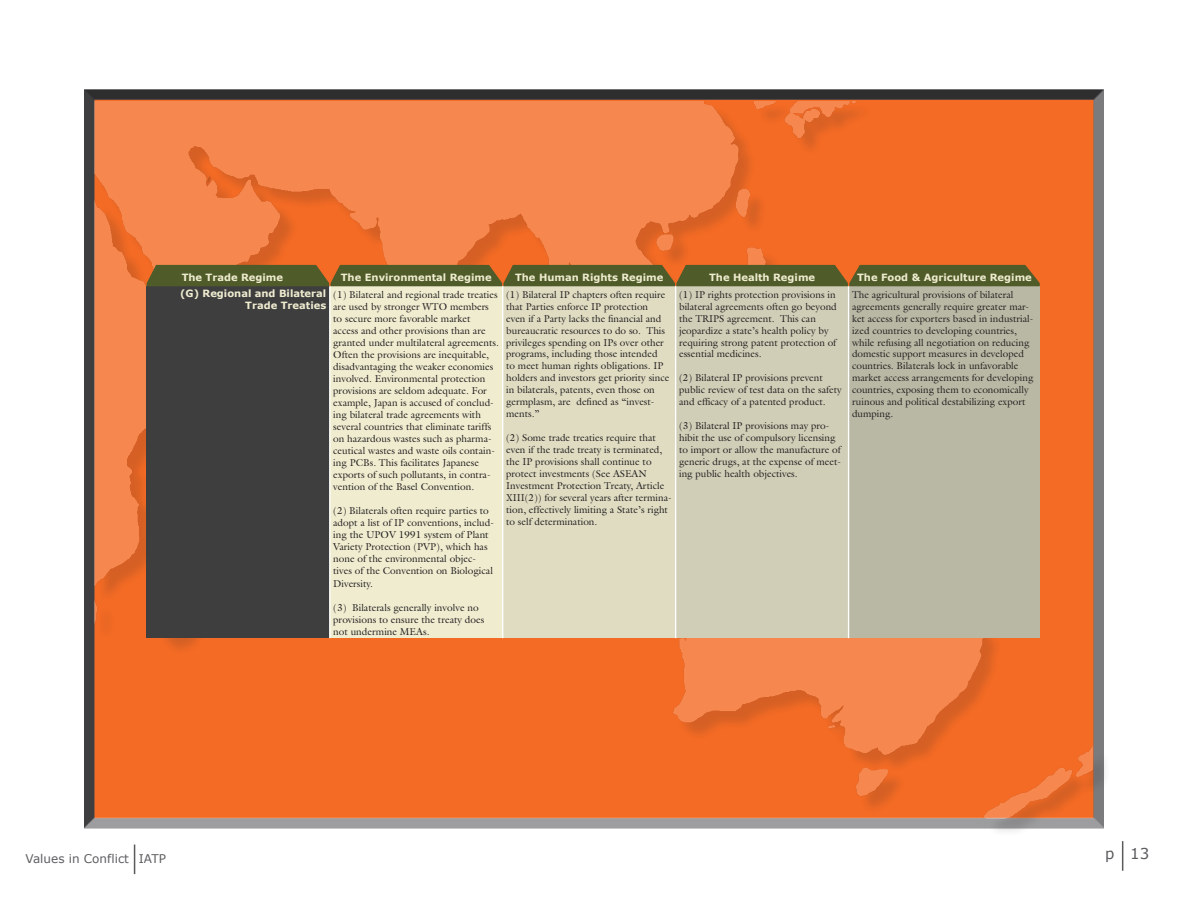
<style>
.page{position:relative;width:1188px;height:918px;background:#fff}
.page>*{position:absolute;margin:0;border:0;box-sizing:border-box;transform-origin:0 0}
.t1{font:15px "Verdana";color:#5a5a5d}
.t2{font:12px "Verdana";color:#5f5f62}
.t3{font:10.05px/12px "Galliard";color:#231f20}
.t4{font:700 10.05px/12px "Verdana";color:#efecd0;text-align:right}
</style>
<div class="page">
<div style="left:84px;top:89px;width:1021px;height:741px;background:#231f20;opacity:.75"></div>
<div style="left:97px;top:104px;width:1017px;height:736px;background:#231f20;opacity:.75"></div>
<img style="left:94px;top:101px;width:999px;height:717px">
<hr style="left:1122px;top:841px;width:1px;height:30px;background:#5a5a5d">
<hr style="left:134px;top:844px;width:1px;height:30px;background:#5a5a5d">
<div style="left:147px;top:286px;width:183px;height:352px;background:#3e3e3f"></div>
<div style="left:330px;top:286px;width:173px;height:352px;background:#efecd0"></div>
<div style="left:503px;top:286px;width:173px;height:352px;background:#dfdcc2"></div>
<div style="left:676px;top:286px;width:173px;height:352px;background:#d0ceb7"></div>
<div style="left:849px;top:286px;width:191px;height:352px;background:#b9b8a4"></div>
<hr style="left:502px;top:286px;width:1px;height:352px;background:#fff">
<hr style="left:675px;top:286px;width:1px;height:352px;background:#fff">
<hr style="left:848px;top:286px;width:1px;height:352px;background:#fff">
<hr style="left:329px;top:286px;width:1px;height:352px;background:#fff">
<div style="left:147px;top:265px;width:893px;height:21px;background:#4f5b28"></div>
<p class="t4" style="left:182px;top:271px;width:103px">The Trade Regime</p>
<p class="t4" style="left:341px;top:271px;width:153px">The Environmental Regime</p>
<p class="t4" style="left:515px;top:271px;width:150px">The Human Rights Regime</p>
<p class="t4" style="left:709px;top:271px;width:108px">The Health Regime</p>
<p class="t4" style="left:857px;top:271px;width:176px">The Food &amp; Agriculture Regime</p>
<p class="t4" style="left:180px;top:287px;width:148px">(G) Regional and Bilateral<br>Trade Treaties</p>
<p class="t3" style="left:333px;top:288px;width:167px">(1) Bilateral and regional trade treaties are used by stronger WTO members to secure more favorable market<br>access and other provisions than are granted under multilateral agreements.<br>Often the provisions are inequitable, disadvantaging the weaker economies involved. Environmental protection provisions are seldom adequate. For example, Japan is accused of conclud&shy;ing bilateral trade agreements with several countries that eliminate tariffs on hazardous wastes such as pharma&shy;ceutical wastes and waste oils contain&shy;ing PCBs. This facilitates Japanese exports of such pollutants, in contra&shy;vention of the Basel Convention.</p>
<p class="t3" style="left:333px;top:505px;width:162px">(2) Bilaterals often require parties to adopt a list of IP conventions, includ&shy;ing the UPOV 1991 system of Plant<br>Variety Protection (PVP), which has none of the environmental objec&shy;tives of the Convention on Biological<br>Diversity.</p>
<p class="t3" style="left:333px;top:601px;width:153px">(3) Bilaterals generally involve no provisions to ensure the treaty does not undermine MEAs.</p>
<p class="t3" style="left:506px;top:288px;width:165px">(1) Bilateral IP chapters often require that Parties enforce IP protection even if a Party lacks the financial and bureaucratic resources to do so. This privileges spending on IPs over other programs, including those intended<br>to meet human rights obligations. IP holders and investors get priority since in bilaterals, patents, even those on germplasm, are defined as “invest&shy;ments.”</p>
<p class="t3" style="left:506px;top:432px;width:167px">(2) Some trade treaties require that even if the trade treaty is terminated, the IP provisions shall continue to protect investments (See ASEAN Investment Protection Treaty, Article XIII(2)) for several years after termina&shy;tion, effectively limiting a State’s right to self determination.</p>
<p class="t3" style="left:679px;top:288px;width:159px">(1) IP rights protection provisions in bilateral agreements often go beyond the TRIPS agreement. This can jeopardize a state’s health policy by requiring strong patent protection of essential medicines.</p>
<p class="t3" style="left:679px;top:372px;width:164px">(2) Bilateral IP provisions prevent public review of test data on the safety and efficacy of a patented product.</p>
<p class="t3" style="left:679px;top:420px;width:163px">(3) Bilateral IP provisions may pro&shy;hibit the use of compulsory licensing to import or allow the manufacture of generic drugs, at the expense of meet&shy;ing public health objectives.</p>
<p class="t3" style="left:852px;top:288px;width:183px">The agricultural provisions of bilateral agreements generally require greater mar&shy;ket access for exporters based in industrial&shy;ized countries to developing countries, while refusing all negotiation on reducing domestic support measures in developed countries. Bilaterals lock in unfavorable market access arrangements for developing countries, exposing them to economically ruinous and political destabilizing export dumping.</p>
<p class="t2" style="left:26px;top:851px;width:142px">Values in Conflict IATP</p>
<h1 class="t1" style="left:1105px;top:844px;width:46px">p 13</h1>
</div>
